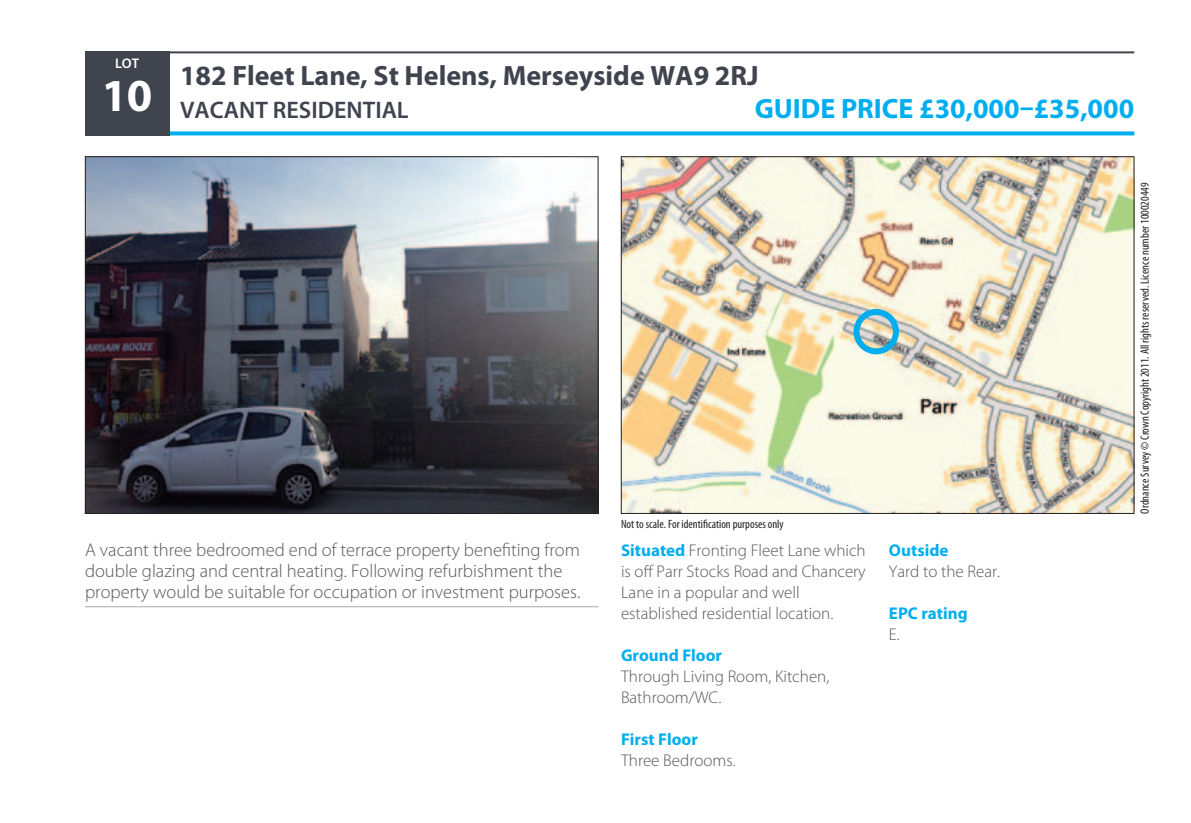
<style>
.page{position:relative;width:1191px;height:823px;background:#fff}
.page>*{position:absolute;margin:0;border:0;box-sizing:border-box;transform-origin:0 0}
.t1{font:700 28px "Myriad Pro";color:#40444e}
.t2{font:700 28px "Myriad Pro";color:#00aeef}
.t3{font:600 24px "Myriad Pro";color:#40444e}
.t4{font:300 18.4px/21px "Myriad Pro";color:#57585a}
.t5{font:300 17px/21px "Myriad Pro";color:#57585a}
.t6{font:700 17px "Myriad Pro";color:#00aeef}
.t7{font:600 14px "Myriad Pro";color:#fff}
.t8{font:condensed 12px "Myriad Pro";color:#231f20}
.s1{font-weight:700;color:#00aeef}
</style>
<div class="page">
<svg style="left:169px;top:131px;width:965px;height:4px;background:#1cb6f0"></svg>
<div style="left:85px;top:51px;width:84px;height:84px;background:#40444e"></div>
<hr style="left:85px;top:51px;width:1049px;height:2px;background:#40444e">
<img style="left:87px;top:158px;width:509px;height:353px">
<img style="left:623px;top:158px;width:509px;height:353px">
<div style="left:853px;top:309px;width:46px;height:45px;border:6px solid #00aeef;border-radius:50%"></div>
<hr style="left:85px;top:606px;width:513px;height:1px;background:#a8a9ad">
<p class="t7" style="left:115px;top:54px;width:26px">LOT</p>
<h1 class="t1" style="left:180px;top:58px;width:580px">182 Fleet Lane, St Helens, Merseyside WA9 2RJ</h1>
<h2 class="t3" style="left:102px;top:95px;width:308px"><sup>10</sup> VACANT RESIDENTIAL</h2>
<h1 class="t2" style="left:754px;top:91px;width:381px">G uide price £30,000–£35,000</h1>
<p class="t4" style="left:85px;top:539px;width:497px">A vacant three bedroomed end of terrace property benefiting from double glazing and central heating. Following refurbishment the property would be suitable for occupation or investment purposes.</p>
<p class="t8" style="left:621px;top:517px;width:164px">Not to scale. For identification purposes only</p>
<p class="t5" style="left:621px;top:539px;width:246px"><span class="s1">Situated</span> Fronting Fleet Lane which is off Parr Stocks Road and Chancery Lane in a popular and well established residential location.</p>
<p class="t6" style="left:621px;top:644px;width:103px">Ground Floor</p>
<p class="t5" style="left:621px;top:665px;width:210px">Through Living Room, Kitchen,<br>Bathroom/WC.</p>
<p class="t6" style="left:621px;top:728px;width:78px">First Floor</p>
<p class="t5" style="left:621px;top:749px;width:116px">Three Bedrooms.</p>
<p class="t6" style="left:889px;top:539px;width:61px">Outside</p>
<p class="t5" style="left:889px;top:560px;width:113px">Yard to the Rear.</p>
<p class="t6" style="left:889px;top:602px;width:80px">EPC rating</p>
<p class="t5" style="left:889px;top:623px;width:12px">E.</p>
<p class="t8" style="left:1137px;top:513px;width:333px;rotate:-90deg">Ordnance Survey © Crown Copyright 2011. All rights reserved. Licence number 100020449</p>
</div>
